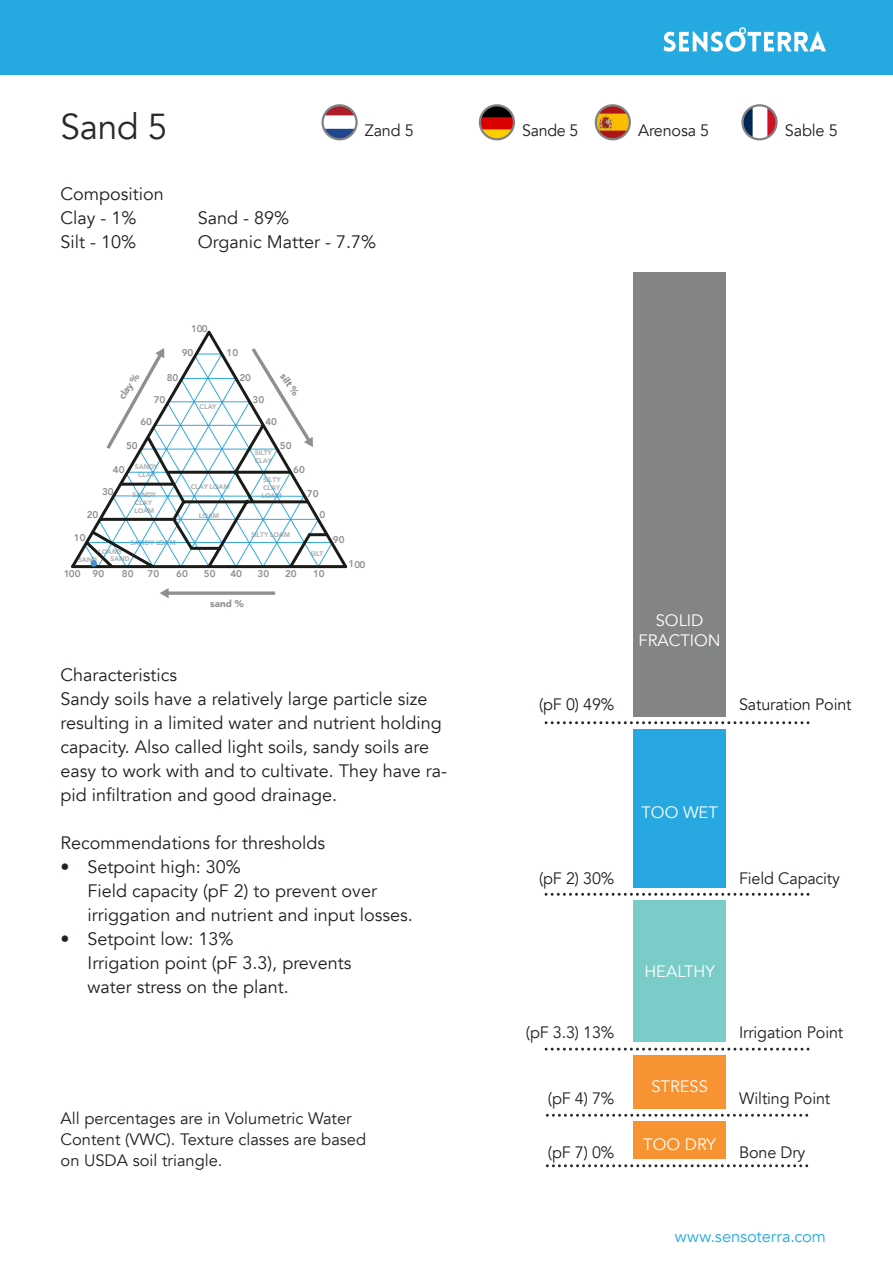
<style>
.page{position:relative;width:893px;height:1263px;background:#fff}
.page>*{position:absolute;margin:0;border:0;box-sizing:border-box;transform-origin:0 0}
.t1{font:36px "Avenir";color:#28292a}
.t2{font:18px/24px "Avenir";color:#231f20}
.t3{font:16.5px/21px "Avenir";letter-spacing:-.01em;color:#231f20}
.t4{font:16.5px "Avenir";color:#fff}
.t5{font:16.5px "Avenir";letter-spacing:-.005em;color:#24aae1}
.t6{font:900 9.9px "Avenir";color:#918e8f}
.t7{font:800 9.75px "Avenir";letter-spacing:-.01em;color:#918e8f}
.t8{font:900 9.75px "Avenir";color:#918e8f}
.t9{font:900 6.75px "Avenir";letter-spacing:-.03em;color:#b5b3b4}
</style>
<div class="page">
<div style="left:633px;top:272px;width:92px;height:444px;background:#838486"></div>
<div style="left:633px;top:1121px;width:92px;height:38px;background:#f79330"></div>
<div style="left:633px;top:901px;width:92px;height:141px;background:#7accc8"></div>
<div style="left:633px;top:1055px;width:92px;height:54px;background:#f79332"></div>
<div style="left:633px;top:729px;width:92px;height:158px;background:#27a8e0"></div>
<div style="left:0;top:0;width:893px;height:74px;background:#24aae1"></div>
<svg style="left:664px;top:27px;width:162px;height:25px"></svg>
<img style="left:323px;top:105px;width:34px;height:34px;border-radius:17px">
<div style="left:321px;top:104px;width:37px;height:36px;border:2px solid #828283;border-radius:50%"></div>
<img style="left:480px;top:106px;width:34px;height:33px">
<div style="left:479px;top:104px;width:36px;height:36px;border:2px solid #828283;border-radius:50%"></div>
<img style="left:596px;top:106px;width:34px;height:33px">
<div style="left:595px;top:104px;width:36px;height:36px;border:2px solid #828283;border-radius:50%"></div>
<img style="left:742px;top:105px;width:34px;height:34px;border-radius:17px">
<div style="left:741px;top:104px;width:37px;height:36px;border:2px solid #828283;border-radius:50%"></div>
<svg style="left:546px;top:893px;width:263px;height:3px"></svg>
<svg style="left:546px;top:1048px;width:263px;height:3px"></svg>
<svg style="left:547px;top:1114px;width:261px;height:3px"></svg>
<svg style="left:546px;top:721px;width:263px;height:3px"></svg>
<svg style="left:547px;top:1164px;width:261px;height:3px"></svg>
<svg style="left:160px;top:588px;width:115px;height:10px"></svg>
<svg style="left:71px;top:330px;width:277px;height:239px"></svg>
<svg style="left:82px;top:348px;width:248px;height:221px"></svg>
<div style="left:91px;top:560px;width:6px;height:7px;background:#488ecb;border-radius:50%"></div>
<p class="t1" style="left:61px;top:105px;width:108px">Sand 5</p>
<p class="t3" style="left:365px;top:120px;width:50px">Zand 5</p>
<p class="t3" style="left:522px;top:120px;width:58px">Sande 5</p>
<p class="t3" style="left:638px;top:120px;width:73px">Arenosa 5</p>
<p class="t3" style="left:785px;top:120px;width:55px">Sable 5</p>
<p class="t2" style="left:61px;top:182px;width:105px">Composition</p>
<p class="t2" style="left:61px;top:206px;width:78px">Clay - 1%</p>
<p class="t2" style="left:61px;top:230px;width:77px">Silt - 10%</p>
<p class="t2" style="left:198px;top:206px;width:93px">Sand - 89%</p>
<p class="t2" style="left:198px;top:230px;width:180px">Organic Matter - 7.7%</p>
<p class="t7" style="left:191px;top:321px;width:18px">100</p>
<p class="t7" style="left:182px;top:345px;width:13px">90</p>
<p class="t7" style="left:227px;top:345px;width:13px">10</p>
<p class="t6" style="left:114px;top:393px;width:30px;rotate:-55deg">clay %</p>
<p class="t6" style="left:290px;top:370px;width:26px;rotate:56deg">silt %</p>
<p class="t7" style="left:167px;top:370px;width:13px">80</p>
<p class="t7" style="left:239px;top:370px;width:13px">20</p>
<p class="t7" style="left:154px;top:392px;width:13px">70</p>
<p class="t7" style="left:252px;top:392px;width:13px">30</p>
<p class="t9" style="left:200px;top:400px;width:19px">CLAY</p>
<p class="t7" style="left:140px;top:414px;width:13px">60</p>
<p class="t7" style="left:265px;top:414px;width:13px">40</p>
<p class="t7" style="left:126px;top:438px;width:13px">50</p>
<p class="t7" style="left:280px;top:438px;width:13px">50</p>
<p class="t9" style="left:255px;top:447px;width:19px">SILTY</p>
<p class="t9" style="left:255px;top:455px;width:19px">CLAY</p>
<p class="t9" style="left:263px;top:474px;width:19px">SILTY</p>
<p class="t9" style="left:263px;top:482px;width:19px">CLAY</p>
<p class="t9" style="left:262px;top:490px;width:22px">LOAM</p>
<p class="t9" style="left:251px;top:529px;width:41px">SILTY LOAM</p>
<p class="t9" style="left:135px;top:461px;width:25px">SANDY</p>
<p class="t9" style="left:138px;top:469px;width:19px">CLAY</p>
<p class="t7" style="left:113px;top:462px;width:13px">40</p>
<p class="t7" style="left:293px;top:462px;width:13px">60</p>
<p class="t9" style="left:191px;top:481px;width:41px">CLAY LOAM</p>
<p class="t7" style="left:102px;top:484px;width:13px">30</p>
<p class="t7" style="left:307px;top:486px;width:13px">70</p>
<p class="t9" style="left:133px;top:489px;width:25px">SANDY</p>
<p class="t9" style="left:135px;top:497px;width:19px">CLAY</p>
<p class="t9" style="left:134px;top:505px;width:22px">LOAM</p>
<p class="t7" style="left:87px;top:507px;width:13px">20</p>
<p class="t7" style="left:319px;top:507px;width:7px">0</p>
<p class="t9" style="left:199px;top:510px;width:22px">LOAM</p>
<p class="t7" style="left:74px;top:529px;width:13px">10</p>
<p class="t7" style="left:64px;top:566px;width:42px">100 90</p>
<p class="t7" style="left:122px;top:566px;width:13px">80</p>
<p class="t7" style="left:148px;top:566px;width:13px">70</p>
<p class="t7" style="left:176px;top:566px;width:13px">60</p>
<p class="t7" style="left:204px;top:566px;width:13px">50</p>
<p class="t7" style="left:230px;top:566px;width:13px">40</p>
<p class="t7" style="left:258px;top:566px;width:13px">30</p>
<p class="t7" style="left:285px;top:566px;width:13px">20</p>
<p class="t7" style="left:313px;top:566px;width:13px">10</p>
<p class="t9" style="left:130px;top:537px;width:31px">SANDY L</p>
<p class="t9" style="left:159px;top:537px;width:18px">OAM</p>
<p class="t9" style="left:98px;top:546px;width:26px">LOAMY</p>
<p class="t9" style="left:111px;top:553px;width:21px">SAND</p>
<p class="t9" style="left:310px;top:548px;width:14px">SILT</p>
<p class="t9" style="left:78px;top:553px;width:21px">SAND</p>
<p class="t7" style="left:333px;top:532px;width:13px">90</p>
<p class="t7" style="left:349px;top:556px;width:18px">100</p>
<p class="t8" style="left:210px;top:595px;width:35px">sand %</p>
<p class="t2" style="left:61px;top:663px;width:118px">Characteristics</p>
<p class="t2" style="left:61px;top:687px;width:388px">Sandy soils have a relatively large particle size resulting in a limited water and nutrient holding capacity. Also called light soils, sandy soils are easy to work with and to cultivate. They have ra&shy;pid infiltration and good drainage.</p>
<p class="t2" style="left:61px;top:831px;width:266px">Recommendations for thresholds</p>
<p class="t2" style="left:88px;top:855px;width:327px;text-indent:-27px">• Setpoint high: 30%<br>Field capacity (pF 2) to prevent over irriggation and nutrient and input losses.</p>
<p class="t2" style="left:88px;top:927px;width:265px;text-indent:-27px">• Setpoint low: 13%<br>Irrigation point (pF 3.3), prevents water stress on the plant.</p>
<p class="t3" style="left:61px;top:1108px;width:293px">All percentages are in Volumetric Water</p>
<p class="t3" style="left:61px;top:1129px;width:307px">Content (VWC). Texture classes are based on USDA soil triangle.</p>
<p class="t3" style="left:539px;top:694px;width:77px">(pF 0) 49%</p>
<p class="t4" style="left:656px;top:611px;width:49px">SOLID</p>
<p class="t4" style="left:638px;top:631px;width:84px">FRACTION</p>
<p class="t3" style="left:739px;top:694px;width:114px">Saturation Point</p>
<p class="t3" style="left:539px;top:868px;width:77px">(pF 2) 30%</p>
<p class="t4" style="left:641px;top:803px;width:78px">TOO WET</p>
<p class="t3" style="left:739px;top:868px;width:102px">Field Capacity</p>
<p class="t3" style="left:526px;top:1022px;width:90px">(pF 3.3) 13%</p>
<p class="t3" style="left:548px;top:1088px;width:68px">(pF 4) 7%</p>
<p class="t3" style="left:548px;top:1142px;width:68px">(pF 7) 0%</p>
<p class="t4" style="left:644px;top:962px;width:72px">HEALTHY</p>
<p class="t4" style="left:651px;top:1077px;width:58px">STRESS</p>
<p class="t4" style="left:643px;top:1134px;width:74px">TOO DRY</p>
<p class="t3" style="left:739px;top:1022px;width:106px">Irrigation Point</p>
<p class="t3" style="left:739px;top:1088px;width:93px">Wilting Point</p>
<p class="t3" style="left:739px;top:1142px;width:68px">Bone Dry</p>
<p class="t5" style="left:675px;top:1226px;width:153px">www.sensoterra.com</p>
</div>
